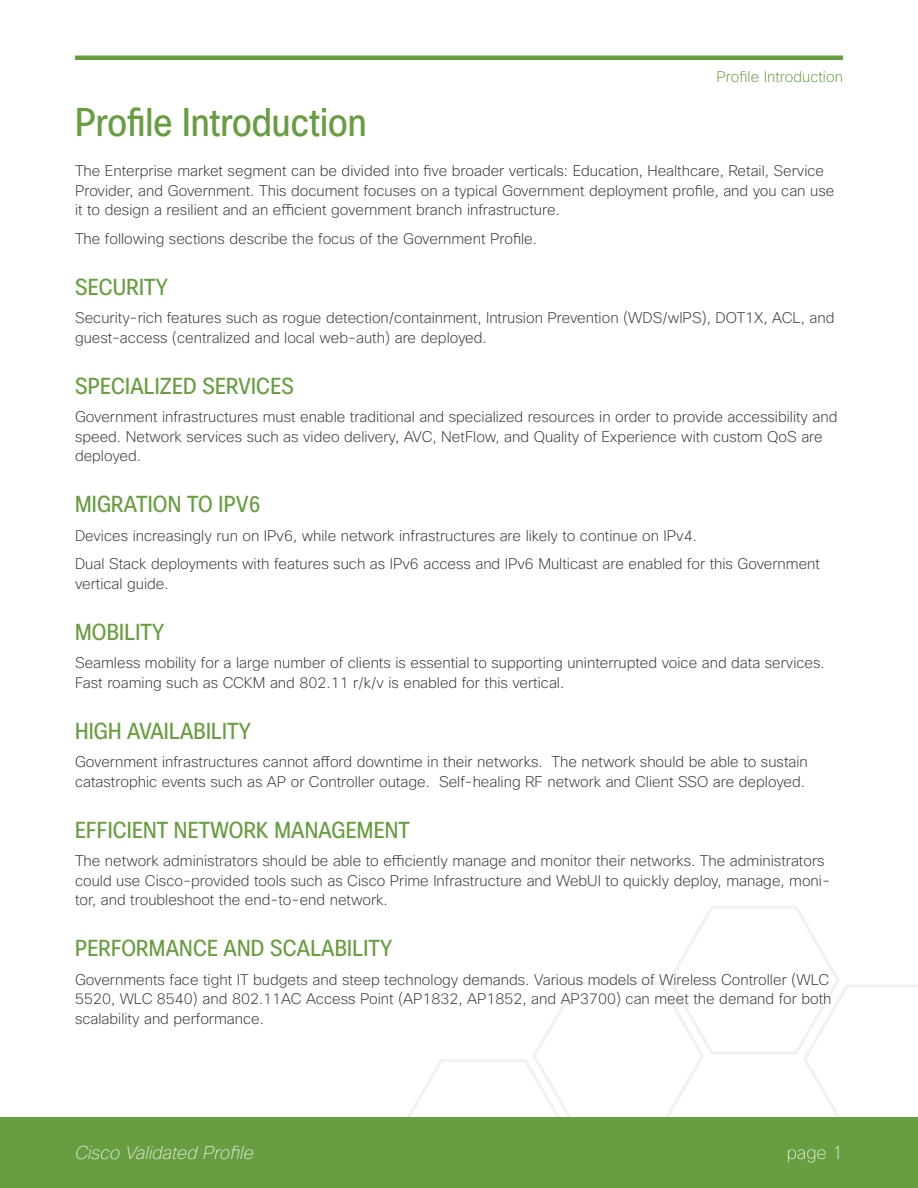
<style>
.page{position:relative;width:918px;height:1188px;background:#fff}
.page>*{position:absolute;margin:0;border:0;box-sizing:border-box;transform-origin:0 0}
.t1{font:condensed 39px "Cisco Sans";color:#689d41}
.t2{font:condensed 22.5px "Cisco Sans";letter-spacing:.01em;color:#689d41}
.t3{font:italic 100 18px "Cisco Sans";color:#fff}
.t4{font:100 18px "Cisco Sans";color:#fff}
.t5{font:200 15px/19.5px "Cisco Sans";color:#323232}
.t6{font:200 15px "Cisco Sans";color:#689d41}
</style>
<div class="page">
<svg style="left:396px;top:906px;width:522px;height:212px"></svg>
<div style="left:0;top:1118px;width:918px;height:70px;background:#689d41"></div>
<hr style="left:75px;top:56px;width:768px;height:4px;background:#689d41">
<p class="t6" style="left:717px;top:68px;width:128px">Profile Introduction</p>
<h1 class="t1" style="left:75px;top:97px;width:293px">Profile Introduction</h1>
<p class="t5" style="left:75px;top:161px;width:761px">The Enterprise market segment can be divided into five broader verticals: Education, Healthcare, Retail, Service<br>Provider, and Government. This document focuses on a typical Government deployment profile, and you can use it to design a resilient and an efficient government branch infrastructure.</p>
<p class="t5" style="left:75px;top:229px;width:464px">The following sections describe the focus of the Government Profile.</p>
<h2 class="t2" style="left:75px;top:273px;width:94px">SECURITY</h2>
<p class="t5" style="left:75px;top:308px;width:761px">Security-rich features such as rogue detection/containment, Intrusion Prevention (WDS/wIPS), DOT1X, ACL, and guest-access (centralized and local web-auth) are deployed.</p>
<h2 class="t2" style="left:75px;top:372px;width:220px">SPECIALIZED SERVICES</h2>
<p class="t5" style="left:75px;top:407px;width:764px">Government infrastructures must enable traditional and specialized resources in order to provide accessibility and speed. Network services such as video delivery, AVC, NetFlow, and Quality of Experience with custom QoS are deployed.</p>
<h2 class="t2" style="left:75px;top:490px;width:187px">MIGRATION TO IPV6</h2>
<p class="t5" style="left:75px;top:521px;width:747px;line-height:28.5px">Devices increasingly run on IPv6, while network infrastructures are likely to continue on IPv4.<br>Dual Stack deployments with features such as IPv6 access and IPv6 Multicast are enabled for this Government</p>
<p class="t5" style="left:75px;top:574px;width:95px">vertical guide.</p>
<h2 class="t2" style="left:75px;top:618px;width:91px">MOBILITY</h2>
<p class="t5" style="left:75px;top:653px;width:751px">Seamless mobility for a large number of clients is essential to supporting uninterrupted voice and data services.<br>Fast roaming such as CCKM and 802.11 r/k/v is enabled for this vertical.</p>
<h2 class="t2" style="left:75px;top:717px;width:177px">HIGH AVAILABILITY</h2>
<p class="t5" style="left:75px;top:752px;width:734px">Government infrastructures cannot afford downtime in their networks. The network should be able to sustain catastrophic events such as AP or Controller outage. Self-healing RF network and Client SSO are deployed.</p>
<h2 class="t2" style="left:75px;top:816px;width:336px">EFFICIENT NETWORK MANAGEMENT</h2>
<p class="t5" style="left:75px;top:851px;width:757px">The network administrators should be able to efficiently manage and monitor their networks. The administrators could use Cisco-provided tools such as Cisco Prime Infrastructure and WebUI to quickly deploy, manage, moni&shy;tor, and troubleshoot the end-to-end network.</p>
<h2 class="t2" style="left:75px;top:934px;width:319px">PERFORMANCE AND SCALABILITY</h2>
<p class="t5" style="left:75px;top:970px;width:758px">Governments face tight IT budgets and steep technology demands. Various models of Wireless Controller (WLC<br>5520, WLC 8540) and 802.11AC Access Point (AP1832, AP1852, and AP3700) can meet the demand for both scalability and performance.</p>
<p class="t3" style="left:75px;top:1141px;width:180px">Cisco Validated Profile</p>
<p class="t4" style="left:787px;top:1141px;width:58px">page 1</p>
</div>
